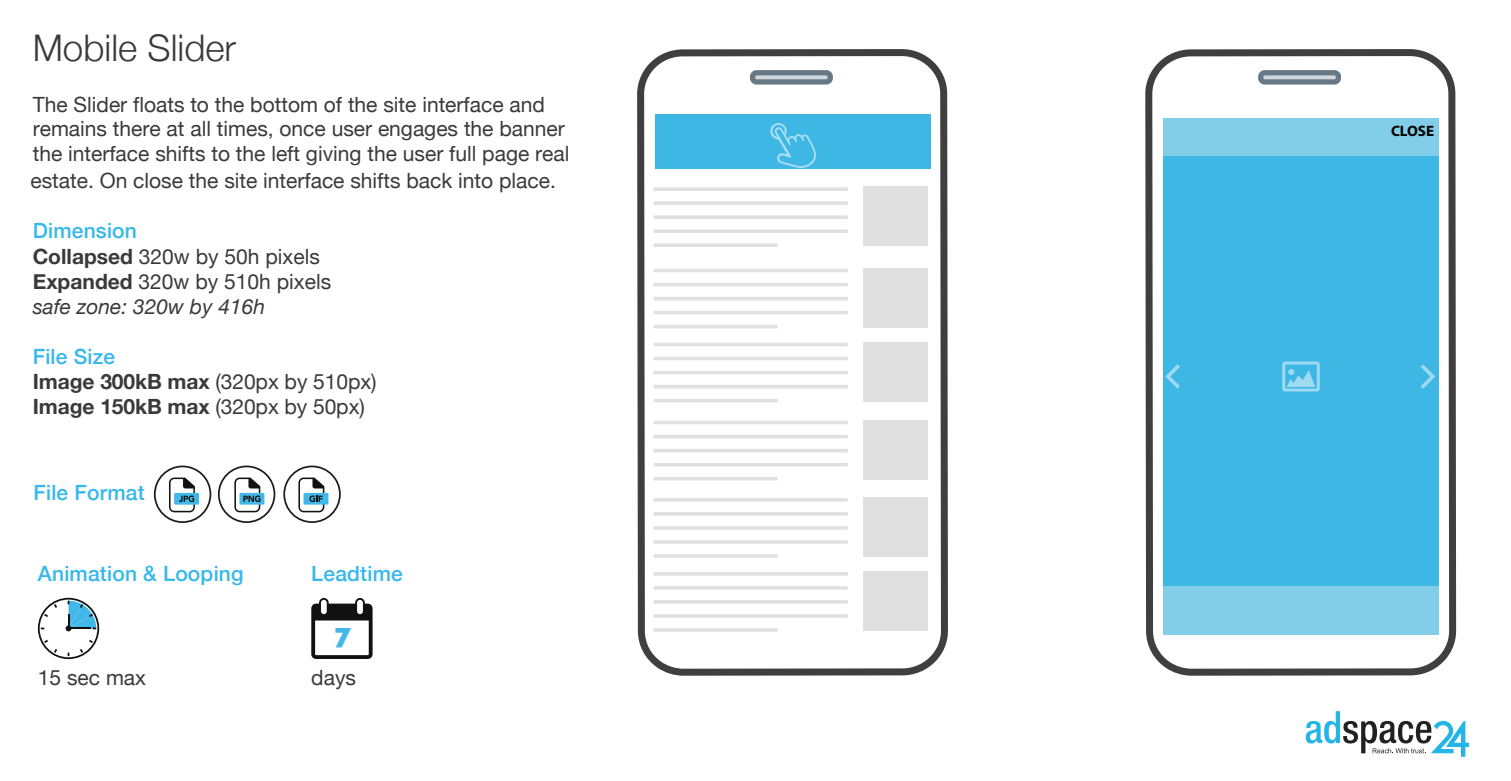
<style>
.page{position:relative;width:1511px;height:781px;background:#fff}
.page>*{position:absolute;margin:0;border:0;box-sizing:border-box;transform-origin:0 0}
.t1{font:300 36.75px "Helvetica Neue";color:#3b3a3a}
.t2{font:900 27.47px "Raleway";color:#41b8e7}
.t3{font:21px/25px "Helvetica Neue";color:#3b3a3a}
.t4{font:500 21px "Helvetica Neue";letter-spacing:.01em;color:#36b8eb}
.t5{font:700 15.05px "Myriad Pro";color:#000}
.s1{font-weight:500;color:#36b8eb}
.s2{font-weight:700}
.s3{font-style:italic}
</style>
<div class="page">
<div style="left:154px;top:465px;width:57px;height:58px;border:2px solid #1d1d1b;border-radius:50%"></div>
<div style="left:218px;top:465px;width:57px;height:58px;border:2px solid #1d1d1b;border-radius:50%"></div>
<div style="left:283px;top:465px;width:58px;height:58px;border:2px solid #1d1d1b;border-radius:50%"></div>
<div style="left:174px;top:493px;width:25px;height:11px;background:#41b8e7"></div>
<svg style="left:169px;top:477px;width:26px;height:35px"></svg>
<svg style="left:239px;top:493px;width:25px;height:11px"></svg>
<svg style="left:234px;top:477px;width:26px;height:35px"></svg>
<div style="left:303px;top:493px;width:25px;height:11px;background:#41b8e7"></div>
<svg style="left:298px;top:477px;width:26px;height:35px"></svg>
<svg style="left:311px;top:598px;width:61px;height:61px"></svg>
<svg style="left:38px;top:597px;width:61px;height:62px"></svg>
<svg style="left:637px;top:49px;width:311px;height:627px"></svg>
<div style="left:752px;top:73px;width:78px;height:9px;background:#d1d6da;border-radius:4px"></div>
<div style="left:749px;top:70px;width:83px;height:15px;border:5px solid #677886;border-radius:4px"></div>
<div style="left:655px;top:114px;width:275px;height:55px;background:#3fb7e5"></div>
<div style="left:863px;top:420px;width:65px;height:59px;background:#e0e0e0"></div>
<hr style="left:653px;top:421px;width:194px;height:3px;background:#e0e0e0">
<hr style="left:653px;top:435px;width:194px;height:3px;background:#e0e0e0">
<hr style="left:653px;top:449px;width:194px;height:3px;background:#e0e0e0">
<hr style="left:653px;top:463px;width:194px;height:3px;background:#e0e0e0">
<hr style="left:653px;top:477px;width:124px;height:3px;background:#e0e0e0">
<div style="left:863px;top:497px;width:65px;height:59px;background:#e0e0e0"></div>
<hr style="left:653px;top:498px;width:194px;height:3px;background:#e0e0e0">
<hr style="left:653px;top:512px;width:194px;height:3px;background:#e0e0e0">
<hr style="left:653px;top:526px;width:194px;height:3px;background:#e0e0e0">
<hr style="left:653px;top:540px;width:194px;height:3px;background:#e0e0e0">
<hr style="left:653px;top:554px;width:124px;height:3px;background:#e0e0e0">
<div style="left:863px;top:571px;width:65px;height:59px;background:#e0e0e0"></div>
<hr style="left:653px;top:572px;width:194px;height:3px;background:#e0e0e0">
<hr style="left:653px;top:586px;width:194px;height:3px;background:#e0e0e0">
<hr style="left:653px;top:600px;width:194px;height:3px;background:#e0e0e0">
<hr style="left:653px;top:614px;width:194px;height:3px;background:#e0e0e0">
<hr style="left:653px;top:628px;width:124px;height:3px;background:#e0e0e0">
<div style="left:863px;top:187px;width:65px;height:59px;background:#e0e0e0"></div>
<hr style="left:653px;top:187px;width:194px;height:4px;background:#e0e0e0">
<hr style="left:653px;top:201px;width:194px;height:4px;background:#e0e0e0">
<hr style="left:653px;top:215px;width:194px;height:4px;background:#e0e0e0">
<svg style="left:653px;top:229px;width:194px;height:4px"></svg>
<svg style="left:653px;top:243px;width:124px;height:4px"></svg>
<div style="left:863px;top:268px;width:65px;height:59px;background:#e0e0e0"></div>
<hr style="left:653px;top:269px;width:194px;height:3px;background:#e0e0e0">
<hr style="left:653px;top:283px;width:194px;height:3px;background:#e0e0e0">
<hr style="left:653px;top:297px;width:194px;height:3px;background:#e0e0e0">
<hr style="left:653px;top:311px;width:194px;height:3px;background:#e0e0e0">
<hr style="left:653px;top:325px;width:124px;height:3px;background:#e0e0e0">
<div style="left:863px;top:342px;width:65px;height:59px;background:#e0e0e0"></div>
<hr style="left:653px;top:343px;width:194px;height:3px;background:#e0e0e0">
<hr style="left:653px;top:357px;width:194px;height:3px;background:#e0e0e0">
<hr style="left:653px;top:371px;width:194px;height:3px;background:#e0e0e0">
<hr style="left:653px;top:385px;width:194px;height:3px;background:#e0e0e0">
<hr style="left:653px;top:399px;width:124px;height:3px;background:#e0e0e0">
<svg style="left:1145px;top:49px;width:312px;height:627px"></svg>
<div style="left:1260px;top:73px;width:78px;height:9px;background:#d1d6da;border-radius:4px"></div>
<div style="left:1257px;top:70px;width:83px;height:15px;border:5px solid #677886;border-radius:4px"></div>
<div style="left:1162px;top:118px;width:276px;height:516px;background:#82cde8"></div>
<div style="left:1162px;top:156px;width:276px;height:430px;background:#3fb7e5"></div>
<svg style="left:1282px;top:361px;width:37px;height:30px"></svg>
<svg style="left:1165px;top:364px;width:14px;height:25px"></svg>
<svg style="left:1420px;top:364px;width:14px;height:25px"></svg>
<svg style="left:770px;top:123px;width:45px;height:45px"></svg>
<svg style="left:1305px;top:711px;width:164px;height:46px"></svg>
<h1 class="t1" style="left:33px;top:19px;width:205px">Mobile Slider</h1>
<p class="t3" style="left:33px;top:94px;width:538px;line-height:24.2px">The Slider floats to the bottom of the site interface and remains there at all times, once user engages the banner the interface shifts to the left giving the user full page real</p>
<p class="t3" style="left:30px;top:169px;width:527px">estate. On close the site interface shifts back into place.</p>
<p class="t3" style="left:33px;top:219px;width:300px"><span class="s1">Dimension<br></span><span class="s2">Collapsed</span> 320w by 50h pixels<br><span class="s2">Expanded</span> 320w by 510h pixels <span class="s3">safe zone: 320w by 416h</span></p>
<p class="t3" style="left:33px;top:345px;width:345px"><span class="s1">File Size<br></span><span class="s2">Image 300kB max</span> (320px by 510px)<br><span class="s2">Image 150kB max</span> (320px by 50px)</p>
<p class="t4" style="left:33px;top:475px;width:113px">File Format</p>
<p class="t4" style="left:38px;top:556px;width:207px">Animation &amp; Looping</p>
<p class="t3" style="left:38px;top:666px;width:110px">15 sec max</p>
<p class="t4" style="left:311px;top:556px;width:93px">Leadtime</p>
<h2 class="t2" style="left:335px;top:618px;width:18px">7</h2>
<p class="t3" style="left:311px;top:666px;width:46px">days</p>
<p class="t5" style="left:1390px;top:121px;width:45px">CLOSE</p>
</div>
